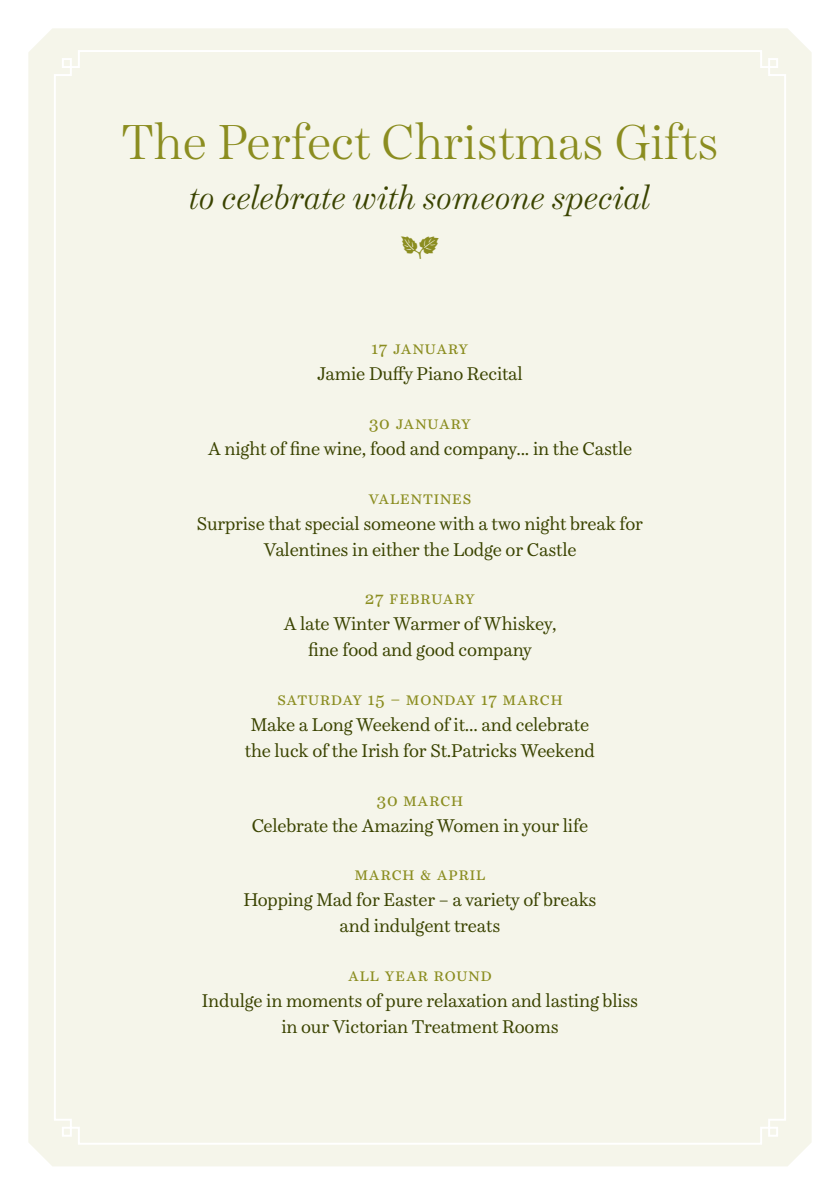
<style>
.page{position:relative;width:840px;height:1191px;background:#fff}
.page>*{position:absolute;margin:0;border:0;box-sizing:border-box;transform-origin:0 0}
.t1{font:300 48px "Schotis Display";color:#8b8d20}
.t2{font:34px "Type Embellishments One Let Plain";color:#8b8d20}
.t3{font:italic 300 32px "Schotis Display";color:#3a4300}
.t4{font:18px/26px "Schotis Text";letter-spacing:-.01em;color:#3a4300;text-align:center}
.t5{font:18px "Schotis Text";letter-spacing:.05em;color:#8b8d20}
</style>
<div class="page">
<div style="left:28px;top:28px;width:783px;height:1138px;background:#f5f5ea"></div>
<div style="left:53px;top:49px;width:733px;height:1096px;background:#f5f5ea"></div>
<h1 class="t1" style="left:121px;top:107px;width:598px">The Perfect Christmas Gifts</h1>
<h3 class="t3" style="left:189px;top:174px;width:462px">to celebrate with someone special</h3>
<h2 class="t2" style="left:399px;top:234px;width:42px">a</h2>
<p class="t5" style="left:371px;top:335px;width:98px">17 january</p>
<p class="t4" style="left:317px;top:360px;width:207px">Jamie Duffy Piano Recital</p>
<p class="t5" style="left:369px;top:409px;width:103px">30 january</p>
<p class="t4" style="left:208px;top:435px;width:425px">A night of fine wine, food and company... in the Castle</p>
<p class="t5" style="left:368px;top:484px;width:104px">valentines</p>
<p class="t4" style="left:197px;top:510px;width:447px">Surprise that special someone with a two night break for<br>Valentines in either the Lodge or Castle</p>
<p class="t5" style="left:365px;top:585px;width:111px">27 february</p>
<p class="t4" style="left:283px;top:610px;width:275px">A late Winter Warmer of Whiskey, fine food and good company</p>
<p class="t5" style="left:277px;top:685px;width:286px">saturday 15 – monday 17 march</p>
<p class="t4" style="left:245px;top:711px;width:351px">Make a Long Weekend of it... and celebrate the luck of the Irish for St.Patricks Weekend</p>
<p class="t5" style="left:376px;top:786px;width:88px">30 march</p>
<p class="t4" style="left:252px;top:812px;width:338px">Celebrate the Amazing Women in your life</p>
<p class="t5" style="left:354px;top:861px;width:132px">march &amp; april</p>
<p class="t4" style="left:243px;top:886px;width:354px">Hopping Mad for Easter – a variety of breaks and indulgent treats</p>
<p class="t5" style="left:348px;top:961px;width:145px">all year round</p>
<p class="t4" style="left:202px;top:987px;width:437px">Indulge in moments of pure relaxation and lasting bliss in our Victorian Treatment Rooms</p>
</div>
